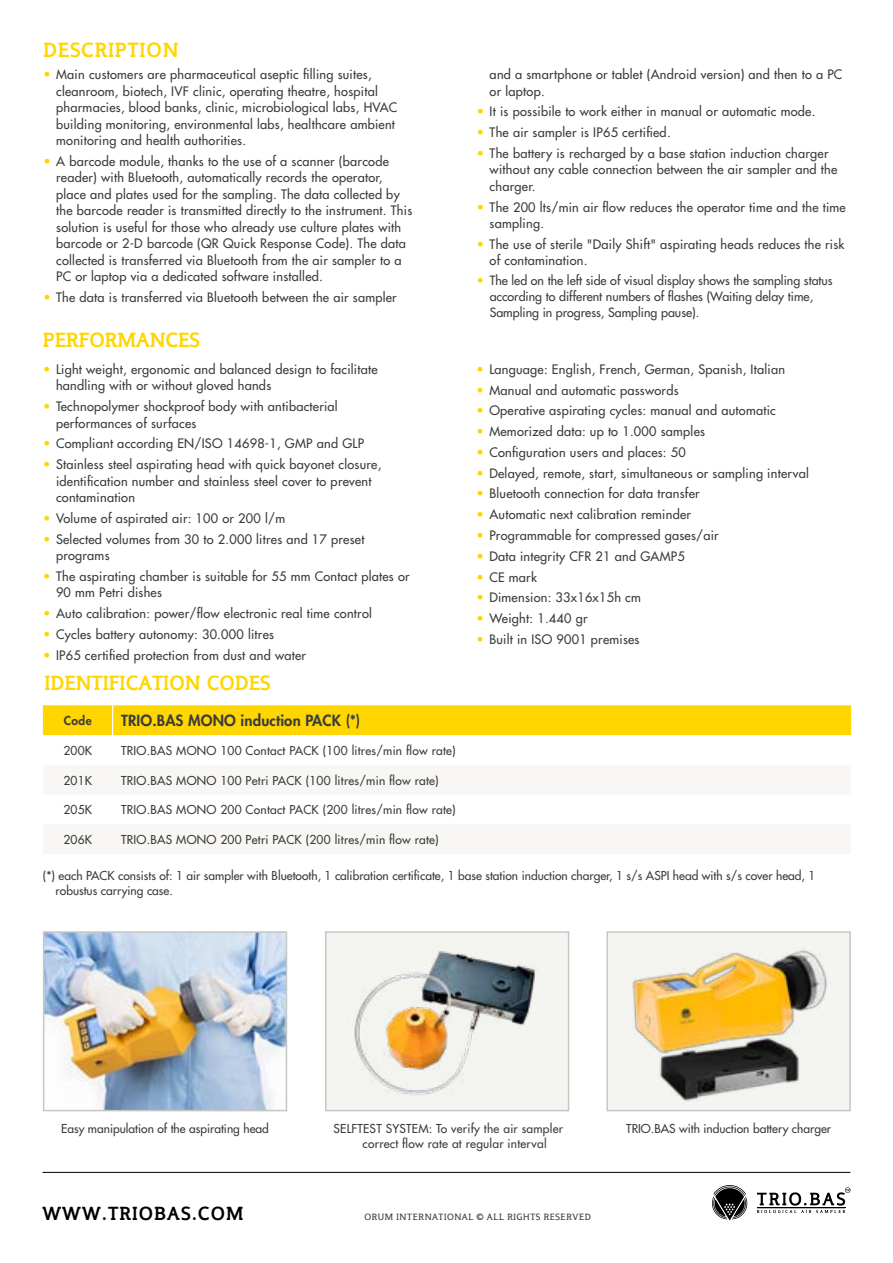
<style>
.page{position:relative;width:893px;height:1263px;background:#fff}
.page>*{position:absolute;margin:0;border:0;box-sizing:border-box;transform-origin:0 0}
.t1{font:700 19.5px "Steinem";letter-spacing:.04em;color:#ffd600}
.t2{font:700 19.5px "Steinem";letter-spacing:.08em;color:#ffd600}
.t3{font:700 18px "Steinem";letter-spacing:.1em;color:#000}
.t4{font:800 15px "Futura Std";letter-spacing:.01em;color:#3c3c3b}
.t5{font:500 12.75px/16.5px "Futura Std";letter-spacing:.02em;color:#3c3c3b}
.t6{font:500 12.45px/15.8px "Futura Std";color:#3c3c3b}
.t7{font:500 12px/15px "Futura Std";letter-spacing:.02em;color:#3c3c3b}
.t8{font:500 12px/15px "Futura Std";color:#3c3c3b}
.t9{font:800 12px "Futura Std";color:#3c3c3b}
.t10{font:9px "Steinem";letter-spacing:.085em;color:#3c3c3b}
.s1{color:#ffd600}
</style>
<div class="page">
<div style="left:43px;top:705px;width:808px;height:30px;background:#ffd600"></div>
<hr style="left:112px;top:705px;width:1px;height:30px;background:#fff">
<img style="left:46px;top:934px;width:238px;height:174px">
<div style="left:43px;top:931px;width:244px;height:180px;border:2px solid #c6c6c4"></div>
<div style="left:607px;top:932px;width:243px;height:178px;background:#f4f4f1"></div>
<img style="left:632px;top:950px;width:195px;height:151px">
<div style="left:606px;top:931px;width:245px;height:180px;border:2px solid #c6c6c4"></div>
<div style="left:326px;top:932px;width:243px;height:178px;background:#f4f4f1"></div>
<img style="left:354px;top:951px;width:181px;height:144px">
<div style="left:325px;top:931px;width:244px;height:180px;border:2px solid #c6c6c4"></div>
<hr style="left:43px;top:1172px;width:807px;height:1px;background:#000">
<svg style="left:757px;top:1187px;width:93px;height:26px"></svg>
<svg style="left:712px;top:1185px;width:35px;height:35px"></svg>
<h1 class="t2" style="left:43px;top:39px;width:136px">DESCRIPTION</h1>
<p class="t5" style="left:56px;top:66px;width:343px;text-indent:-13px"><span class="s1">•</span> Main customers are pharmaceutical aseptic filling suites, cleanroom, biotech, IVF clinic, operating theatre, hospital pharmacies, blood banks, clinic, microbiological labs, HVAC building monitoring, environmental labs, healthcare ambient monitoring and health authorities.</p>
<p class="t5" style="left:56px;top:153px;width:358px;text-indent:-13px"><span class="s1">•</span> A barcode module, thanks to the use of a scanner (barcode reader) with Bluetooth, automatically records the operator, place and plates used for the sampling. The data collected by the barcode reader is transmitted directly to the instrument. This solution is useful for those who already use culture plates with barcode or 2-D barcode (QR Quick Response Code). The data collected is transferred via Bluetooth from the air sampler to a PC or laptop via a dedicated software installed.</p>
<p class="t5" style="left:43px;top:289px;width:355px"><span class="s1">•</span> The data is transferred via Bluetooth between the air sampler</p>
<h1 class="t1" style="left:43px;top:329px;width:158px">PERFORMANCES</h1>
<p class="t5" style="left:56px;top:361px;width:323px;text-indent:-13px"><span class="s1">•</span> Light weight, ergonomic and balanced design to facilitate handling with or without gloved hands</p>
<p class="t5" style="left:56px;top:398px;width:283px;text-indent:-13px"><span class="s1">•</span> Technopolymer shockproof body with antibacterial performances of surfaces</p>
<p class="t5" style="left:43px;top:435px;width:322px"><span class="s1">•</span> Compliant according EN/ISO 14698-1, GMP and GLP</p>
<p class="t5" style="left:56px;top:456px;width:327px;text-indent:-13px"><span class="s1">•</span> Stainless steel aspirating head with quick bayonet closure, identification number and stainless steel cover to prevent contamination</p>
<p class="t5" style="left:43px;top:510px;width:243px"><span class="s1">•</span> Volume of aspirated air: 100 or 200 l/m</p>
<p class="t5" style="left:56px;top:531px;width:310px;text-indent:-13px"><span class="s1">•</span> Selected volumes from 30 to 2.000 litres and 17 preset programs</p>
<p class="t5" style="left:56px;top:568px;width:355px;text-indent:-13px"><span class="s1">•</span> The aspirating chamber is suitable for 55 mm Contact plates or<br>90 mm Petri dishes</p>
<p class="t5" style="left:43px;top:605px;width:330px"><span class="s1">•</span> Auto calibration: power/flow electronic real time control</p>
<p class="t5" style="left:43px;top:626px;width:232px"><span class="s1">•</span> Cycles battery autonomy: 30.000 litres</p>
<p class="t5" style="left:43px;top:647px;width:264px"><span class="s1">•</span> IP65 certified protection from dust and water</p>
<h1 class="t1" style="left:45px;top:672px;width:227px">IDENTIFICATION CODES</h1>
<p class="t9" style="left:64px;top:713px;width:30px">Code</p>
<p class="t4" style="left:121px;top:711px;width:241px">TRIO.BAS MONO induction PACK (*)</p>
<p class="t7" style="left:63px;top:743px;width:30px">200K</p>
<p class="t7" style="left:121px;top:743px;width:336px">TRIO.BAS MONO 100 Contact PACK (100 litres/min flow rate)</p>
<p class="t7" style="left:63px;top:773px;width:30px">201K</p>
<p class="t7" style="left:121px;top:773px;width:319px">TRIO.BAS MONO 100 Petri PACK (100 litres/min flow rate)</p>
<p class="t7" style="left:63px;top:803px;width:30px">205K</p>
<p class="t7" style="left:121px;top:803px;width:336px">TRIO.BAS MONO 200 Contact PACK (200 litres/min flow rate)</p>
<p class="t7" style="left:63px;top:832px;width:30px">206K</p>
<p class="t7" style="left:121px;top:832px;width:319px">TRIO.BAS MONO 200 Petri PACK (200 litres/min flow rate)</p>
<p class="t5" style="left:490px;top:66px;width:354px">and a smartphone or tablet (Android version) and then to a PC or laptop.</p>
<p class="t5" style="left:477px;top:104px;width:340px"><span class="s1">•</span> It is possibile to work either in manual or automatic mode.</p>
<p class="t5" style="left:477px;top:124px;width:195px"><span class="s1">•</span> The air sampler is IP65 certified.</p>
<p class="t5" style="left:490px;top:145px;width:349px;text-indent:-13px"><span class="s1">•</span> The battery is recharged by a base station induction charger without any cable connection between the air sampler and the charger.</p>
<p class="t5" style="left:490px;top:199px;width:358px;text-indent:-13px"><span class="s1">•</span> The 200 lts/min air flow reduces the operator time and the time sampling.</p>
<p class="t5" style="left:490px;top:236px;width:356px;text-indent:-13px"><span class="s1">•</span> The use of sterile "Daily Shift" aspirating heads reduces the risk of contamination.</p>
<p class="t6" style="left:490px;top:273px;width:345px;text-indent:-13px"><span class="s1">•</span> The led on the left side of visual display shows the sampling status according to different numbers of flashes (Waiting delay time,<br>Sampling in progress, Sampling pause).</p>
<p class="t5" style="left:477px;top:361px;width:310px"><span class="s1">•</span> Language: English, French, German, Spanish, Italian</p>
<p class="t5" style="left:477px;top:382px;width:203px"><span class="s1">•</span> Manual and automatic passwords</p>
<p class="t5" style="left:477px;top:402px;width:301px"><span class="s1">•</span> Operative aspirating cycles: manual and automatic</p>
<p class="t5" style="left:477px;top:423px;width:230px"><span class="s1">•</span> Memorized data: up to 1.000 samples</p>
<p class="t5" style="left:477px;top:444px;width:211px"><span class="s1">•</span> Configuration users and places: 50</p>
<p class="t5" style="left:477px;top:465px;width:334px"><span class="s1">•</span> Delayed, remote, start, simultaneous or sampling interval</p>
<p class="t5" style="left:477px;top:486px;width:225px"><span class="s1">•</span> Bluetooth connection for data transfer</p>
<p class="t5" style="left:477px;top:506px;width:216px"><span class="s1">•</span> Automatic next calibration reminder</p>
<p class="t5" style="left:477px;top:527px;width:244px"><span class="s1">•</span> Programmable for compressed gases/air</p>
<p class="t5" style="left:477px;top:548px;width:210px"><span class="s1">•</span> Data integrity CFR 21 and GAMP5</p>
<p class="t5" style="left:477px;top:569px;width:62px"><span class="s1">•</span> CE mark</p>
<p class="t5" style="left:477px;top:589px;width:166px"><span class="s1">•</span> Dimension: 33x16x15h cm</p>
<p class="t5" style="left:477px;top:610px;width:112px"><span class="s1">•</span> Weight: 1.440 gr</p>
<p class="t5" style="left:477px;top:631px;width:164px"><span class="s1">•</span> Built in ISO 9001 premises</p>
<p class="t8" style="left:56px;top:868px;width:761px;text-indent:-13px">(*) each PACK consists of: 1 air sampler with Bluetooth, 1 calibration certificate, 1 base station induction charger, 1 s/s ASPI head with s/s cover head, 1 robustus carrying case.</p>
<p class="t8" style="left:61px;top:1121px;width:209px">Easy manipulation of the aspirating head</p>
<p class="t7" style="left:363px;top:1121px;width:202px;text-indent:-29px">SELFTEST SYSTEM: To verify the air sampler correct flow rate at regular interval</p>
<p class="t8" style="left:626px;top:1121px;width:206px">TRIO.BAS with induction battery charger</p>
<h2 class="t3" style="left:43px;top:1204px;width:202px">WWW.TRIOBAS.COM</h2>
<p class="t10" style="left:365px;top:1212px;width:228px">ORUM INTERNATIONAL © ALL RIGHTS RESERVED</p>
</div>
